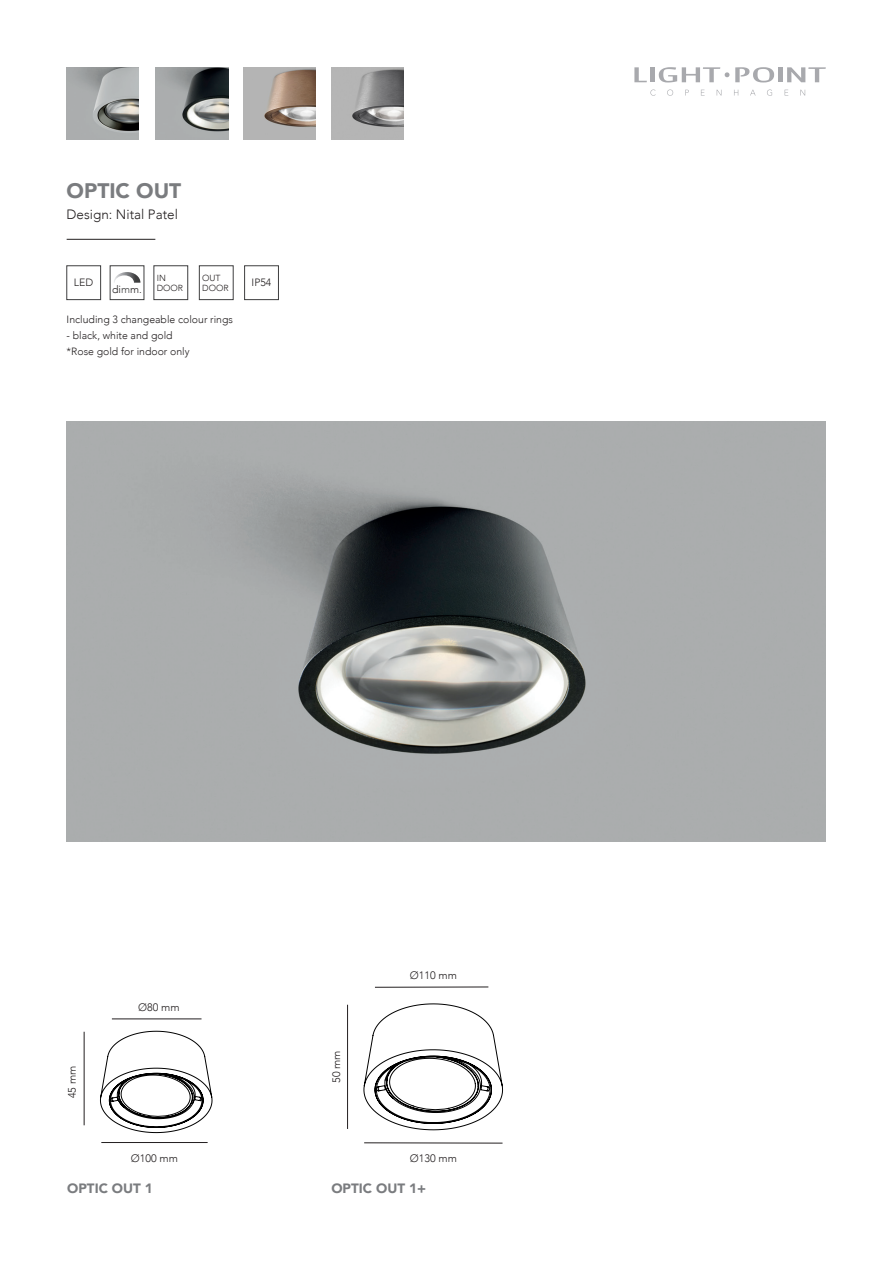
<style>
.page{position:relative;width:893px;height:1263px;background:#fff}
.page>*{position:absolute;margin:0;border:0;box-sizing:border-box;transform-origin:0 0}
.Produktnavn_stor{font:900 21px "Avenir";color:#7a7c7f}
.Produktnavn_Lille{font:900 13.5px "Avenir";color:#7a7c7f}
.Designer{font:300 13.5px "Avenir";color:#231f20}
.t1{font:300 10.8px "Avenir";color:#231f20}
.Designer-2{font:300 10.65px "Avenir";color:#231f20}
.Stjernemærket{font:300 10.5px "Avenir";color:#231f20}
.Designer-3{font:300 8.85px/10.6px "Avenir";color:#231f20}
.s1{color:#3e3e3f}
</style>
<div class="page">
<svg style="left:634px;top:67px;width:13px;height:15px"></svg>
<div style="left:650px;top:67px;width:5px;height:15px;background:#a8a9ad"></div>
<svg style="left:659px;top:67px;width:70px;height:15px"></svg>
<svg style="left:735px;top:67px;width:39px;height:15px"></svg>
<hr style="left:778px;top:67px;width:4px;height:15px;background:#a8a9ad">
<svg style="left:787px;top:67px;width:39px;height:15px"></svg>
<svg style="left:650px;top:90px;width:6px;height:6px"></svg>
<svg style="left:667px;top:90px;width:6px;height:6px"></svg>
<svg style="left:685px;top:90px;width:4px;height:6px"></svg>
<svg style="left:701px;top:90px;width:4px;height:6px"></svg>
<svg style="left:717px;top:90px;width:4px;height:6px"></svg>
<svg style="left:734px;top:90px;width:4px;height:6px"></svg>
<svg style="left:750px;top:90px;width:6px;height:6px"></svg>
<svg style="left:767px;top:90px;width:5px;height:6px"></svg>
<svg style="left:785px;top:90px;width:3px;height:6px"></svg>
<svg style="left:800px;top:90px;width:5px;height:6px"></svg>
<img style="left:67px;top:421px;width:759px;height:421px">
<hr style="left:67px;top:239px;width:88px;height:1px;background:#231f20">
<div style="left:154px;top:266px;width:34px;height:34px;border:1px solid #3e3e3f"></div>
<div style="left:67px;top:266px;width:34px;height:34px;border:1px solid #3e3e3f"></div>
<div style="left:244px;top:266px;width:35px;height:34px;border:1px solid #3e3e3f"></div>
<svg style="left:114px;top:272px;width:26px;height:11px"></svg>
<div style="left:199px;top:266px;width:34px;height:34px;border:1px solid #3e3e3f"></div>
<img style="left:67px;top:67px;width:72px;height:72px">
<img style="left:243px;top:67px;width:73px;height:72px">
<img style="left:331px;top:67px;width:72px;height:72px">
<img style="left:156px;top:67px;width:72px;height:72px">
<hr style="left:375px;top:987px;width:113px;height:1px;background:#231f20">
<hr style="left:364px;top:1142px;width:138px;height:1px;background:#231f20">
<hr style="left:347px;top:1005px;width:1px;height:124px;background:#231f20">
<svg style="left:364px;top:1003px;width:139px;height:127px"></svg>
<hr style="left:112px;top:1019px;width:90px;height:1px;background:#231f20">
<hr style="left:101px;top:1142px;width:107px;height:1px;background:#231f20">
<hr style="left:84px;top:1032px;width:1px;height:93px;background:#231f20">
<svg style="left:100px;top:1031px;width:112px;height:102px"></svg>
<p class="Produktnavn_stor" style="left:67px;top:173px;width:116px">OPTIC OUT</p>
<p class="Designer" style="left:67px;top:206px;width:113px">Design: Nital Patel</p>
<p class="Designer-2" style="left:74px;top:276px;width:21px">LED</p>
<p class="Designer-2" style="left:252px;top:276px;width:21px">IP54</p>
<p class="Designer-2" style="left:112px;top:283px;width:31px">di<span class="s1">m</span>m.</p>
<p class="Designer-3" style="left:202px;top:272px;width:28px">OUT<br>DOOR</p>
<p class="Stjernemærket" style="left:67px;top:313px;width:168px">Including 3 changeable colour rings</p>
<p class="Stjernemærket" style="left:67px;top:329px;width:108px">- black, white and gold</p>
<p class="Stjernemærket" style="left:67px;top:345px;width:124px">*Rose gold for indoor only</p>
<p class="Designer-3" style="left:157px;top:272px;width:28px">IN<br>DOOR</p>
<p class="t1" style="left:66px;top:1098px;width:34px;rotate:-90deg">45 mm</p>
<p class="t1" style="left:138px;top:1001px;width:43px">Ø80 mm</p>
<p class="t1" style="left:131px;top:1151px;width:49px">Ø100 mm</p>
<p class="t1" style="left:330px;top:1083px;width:34px;rotate:-90deg">50 mm</p>
<p class="t1" style="left:410px;top:969px;width:49px">Ø110 mm</p>
<p class="t1" style="left:410px;top:1151px;width:49px">Ø130 mm</p>
<p class="Produktnavn_Lille" style="left:67px;top:1177px;width:87px">OPTIC OUT 1</p>
<p class="Produktnavn_Lille" style="left:331px;top:1177px;width:96px">OPTIC OUT 1+</p>
</div>
